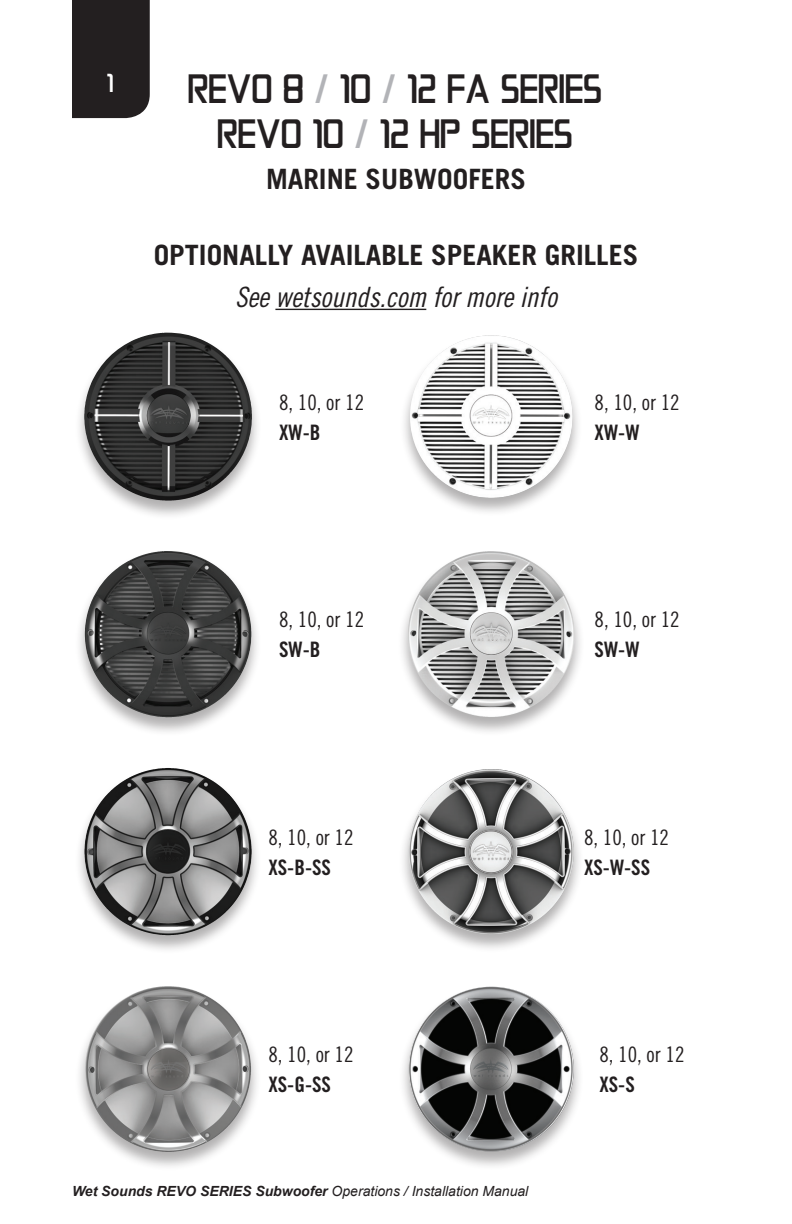
<style>
.page{position:relative;width:792px;height:1224px;background:#fff}
.page>*{position:absolute;margin:0;border:0;box-sizing:border-box;transform-origin:0 0}
.t1{font:44px/44.8px "Conviction";color:#231f20;text-align:center}
.t2{font:700 28px "Trade Gothic";color:#231f20}
.t3{font:28px "Trade Gothic Cond Eighteen Obl";color:#231f20}
.t4{font:28px "Conviction";color:#fff}
.t5{font:21.2px "Trade Gothic Cond Eighteen";color:#231f20}
.t6{font:21.2px "Trade Gothic Bold Cond Twenty";color:#231f20}
.t7{font:italic 14px "Arial";color:#231f20}
.s1{color:#b2b3b7}
.s2{font-weight:700}
</style>
<div class="page">
<div style="left:72px;top:0;width:78px;height:118px;background:#231f20"></div>
<hr style="left:275px;top:309px;width:151px;height:1px;background:#231f20">
<div style="left:75px;top:550px;width:186px;height:186px;background:#231f20;opacity:.35"></div>
<img style="left:85px;top:551px;width:81px;height:121px">
<div style="left:398px;top:550px;width:186px;height:186px;background:#231f20;opacity:.35"></div>
<img style="left:417px;top:551px;width:71px;height:45px">
<div style="left:75px;top:985px;width:186px;height:186px;background:#231f20;opacity:.35"></div>
<img style="left:96px;top:986px;width:69px;height:42px">
<div style="left:399px;top:986px;width:185px;height:184px;background:#231f20;opacity:.35"></div>
<img style="left:444px;top:987px;width:48px;height:15px">
<div style="left:74px;top:332px;width:188px;height:188px;background:#231f20;opacity:.35"></div>
<img style="left:84px;top:333px;width:82px;height:135px">
<div style="left:400px;top:335px;width:182px;height:182px;background:#231f20;opacity:.35"></div>
<img style="left:416px;top:335px;width:72px;height:51px">
<div style="left:75px;top:767px;width:187px;height:187px;background:#231f20;opacity:.35"></div>
<img style="left:97px;top:768px;width:68px;height:40px">
<div style="left:399px;top:768px;width:185px;height:185px;background:#231f20;opacity:.35"></div>
<img style="left:421px;top:769px;width:67px;height:40px">
<p class="t4" style="left:108px;top:68px;width:8px">1</p>
<p class="t1" style="left:189px;top:65px;width:416px">REVO 8 <span class="s1">/</span> 10 <span class="s1">/</span> 12 FA SERIES<br>REVO 10 <span class="s1">/</span> 12 HP SERIES</p>
<p class="t2" style="left:266px;top:162px;width:261px">MARINE SUBWOOFERS</p>
<p class="t2" style="left:154px;top:238px;width:486px">OPTIONALLY AVAILABLE SPEAKER GRILLES</p>
<p class="t3" style="left:235px;top:280px;width:323px">See wetsounds.com for more info</p>
<p class="t5" style="left:279px;top:390px;width:87px">8, 10, or 12</p>
<p class="t6" style="left:279px;top:420px;width:43px">XW-B</p>
<p class="t5" style="left:595px;top:390px;width:87px">8, 10, or 12</p>
<p class="t6" style="left:595px;top:420px;width:46px">XW-W</p>
<p class="t5" style="left:279px;top:607px;width:87px">8, 10, or 12</p>
<p class="t6" style="left:279px;top:637px;width:43px">SW-B</p>
<p class="t5" style="left:268px;top:825px;width:87px">8, 10, or 12</p>
<p class="t6" style="left:268px;top:855px;width:64px">XS-B-SS</p>
<p class="t5" style="left:595px;top:607px;width:87px">8, 10, or 12</p>
<p class="t6" style="left:595px;top:637px;width:46px">SW-W</p>
<p class="t5" style="left:584px;top:825px;width:87px">8, 10, or 12</p>
<p class="t6" style="left:584px;top:855px;width:68px">XS-W-SS</p>
<p class="t5" style="left:268px;top:1042px;width:87px">8, 10, or 12</p>
<p class="t6" style="left:268px;top:1072px;width:64px">XS-G-SS</p>
<p class="t7" style="left:72px;top:1182px;width:458px"><span class="s2">Wet Sounds REVO SERIES Subwoofer</span> Operations / Installation Manual</p>
<p class="t5" style="left:599px;top:1042px;width:87px">8, 10, or 12</p>
<p class="t6" style="left:599px;top:1072px;width:37px">XS-S</p>
</div>
